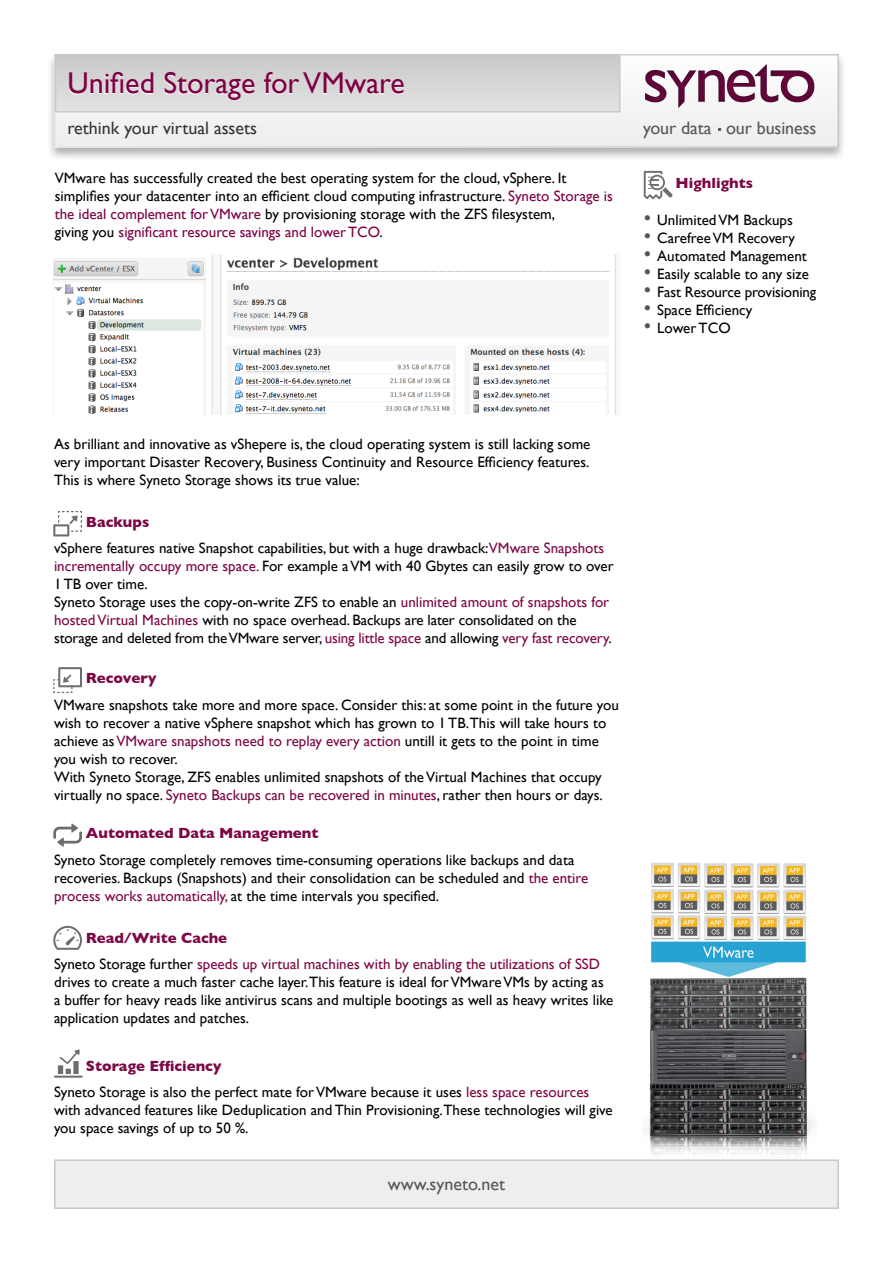
<style>
.page{position:relative;width:893px;height:1263px;background:#fff}
.page>*{position:absolute;margin:0;border:0;box-sizing:border-box;transform-origin:0 0}
.t1{font:30px "Gill Sans";color:#7d0044}
.t2{font:18px "Gill Sans";letter-spacing:-.005em;color:#575757}
.t3{font:18px "Gill Sans";color:#333}
.t4{font:15px/18px "Gill Sans";color:#000}
.t5{font:700 15px "Gill Sans";color:#7d0744}
.s1{color:#7d0044}
.s2{font-size:21px;color:#575757}
.s3{color:#7d0744}
</style>
<div class="page">
<img style="left:648px;top:862px;width:164px;height:293px">
<div style="left:46px;top:52px;width:801px;height:110px;background:#6f7072;opacity:.56"></div>
<div style="left:55px;top:55px;width:783px;height:92px;background:#f1f1f1"></div>
<div style="left:54px;top:54px;width:785px;height:94px;border:2px solid #fff"></div>
<div style="left:642px;top:63px;width:177px;height:47px;background:#7f8185;opacity:.95"></div>
<svg style="left:717px;top:127px;width:5px;height:5px"></svg>
<div style="left:56px;top:55px;width:564px;height:57px;background:linear-gradient(to right,#d3d3d3,#d5d5d5)"></div>
<div style="left:55px;top:54px;width:565px;height:58px;border:2px solid #c8c8c8"></div>
<div style="left:55px;top:1160px;width:783px;height:48px;background:#eee"></div>
<div style="left:54px;top:1159px;width:785px;height:50px;border:2px solid #c8c8c8"></div>
<svg style="left:69px;top:73px;width:335px;height:27px;fill:#dbdbdb"></svg>
<svg style="left:53px;top:511px;width:29px;height:25px"></svg>
<svg style="left:53px;top:667px;width:29px;height:26px"></svg>
<svg style="left:53px;top:823px;width:29px;height:24px"></svg>
<svg style="left:53px;top:926px;width:29px;height:24px"></svg>
<hr style="left:54px;top:1076px;width:29px;height:2px;background:#6c6d70">
<div style="left:58px;top:1065px;width:5px;height:9px;background:#6c6d70"></div>
<svg style="left:60px;top:1049px;width:20px;height:25px"></svg>
<img style="left:53px;top:255px;width:563px;height:160px">
<svg style="left:644px;top:171px;width:29px;height:28px"></svg>
<p class="t1" style="left:68px;top:66px;width:339px">Unified Storage for VMware</p>
<p class="t3" style="left:68px;top:117px;width:191px">rethink your virtual assets</p>
<p class="t4" style="left:55px;top:168px;width:560px">VMware has successfully created the best operating system for the cloud, vSphere. It simplifies your datacenter into an efficient cloud computing infrastructure. <span class="s1">Syneto Storage is the ideal complement for VMware</span> by provisioning storage with the ZFS filesystem,<br>giving you <span class="s1">significant resource savings and lower TCO</span>.</p>
<p class="t2" style="left:643px;top:117px;width:175px">your data our business</p>
<p class="t5" style="left:676px;top:174px;width:79px">Highlights</p>
<p class="t4" style="left:644px;top:211px;width:151px"><span class="s2">•</span> Unlimited VM Backups</p>
<p class="t4" style="left:644px;top:229px;width:153px"><span class="s2">•</span> Carefree VM Recovery</p>
<p class="t4" style="left:644px;top:247px;width:165px"><span class="s2">•</span> Automated Management</p>
<p class="t4" style="left:644px;top:265px;width:167px"><span class="s2">•</span> Easily scalable to any size</p>
<p class="t4" style="left:644px;top:283px;width:174px"><span class="s2">•</span> Fast Resource provisioning</p>
<p class="t4" style="left:644px;top:301px;width:110px"><span class="s2">•</span> Space Efficiency</p>
<p class="t4" style="left:644px;top:319px;width:88px"><span class="s2">•</span> Lower TCO</p>
<p class="t4" style="left:54px;top:435px;width:538px;text-align:justify">As brilliant and innovative as vShepere is, the cloud operating system is still lacking some very important Disaster Recovery, Business Continuity and Resource Efficiency features.<br>This is where Syneto Storage shows its true value:</p>
<p class="t5" style="left:86px;top:513px;width:65px">Backups</p>
<p class="t4" style="left:54px;top:539px;width:561px">vSphere features native Snapshot capabilities, but with a huge drawback:<span class="s3">VMware Snapshots incrementally occupy more space.</span> For example a VM with 40 Gbytes can easily grow to over<br>1 TB over time.</p>
<p class="t4" style="left:54px;top:593px;width:559px">Syneto Storage uses the copy-on-write ZFS to enable an <span class="s3">unlimited amount of snapshots for hosted Virtual Machines</span> with no space overhead. Backups are later consolidated on the storage and deleted from the VMware server, <span class="s3">using little space</span> and allowing <span class="s3">very fast recovery</span>.</p>
<p class="t5" style="left:86px;top:669px;width:72px">Recovery</p>
<p class="t4" style="left:54px;top:695px;width:566px">VMware snapshots take more and more space. Consider this: at some point in the future you wish to recover a native vSphere snapshot which has grown to 1 TB.This will take hours to achieve as <span class="s3">VMware snapshots need to replay every action</span> untill it gets to the point in time you wish to recover.</p>
<p class="t4" style="left:54px;top:767px;width:550px">With Syneto Storage, ZFS enables unlimited snapshots of the Virtual Machines that occupy virtually no space. <span class="s3">Syneto Backups can be recovered in minutes</span>, rather then hours or days.</p>
<p class="t5" style="left:86px;top:824px;width:234px">Automated Data Management</p>
<p class="t4" style="left:54px;top:850px;width:536px">Syneto Storage completely removes time-consuming operations like backups and data recoveries. Backups (Snapshots) and their consolidation can be scheduled and <span class="s1">the entire </span><span class="s3">process works automatically,</span> at the time intervals you specified.</p>
<p class="t5" style="left:86px;top:929px;width:143px">Read/Write Cache</p>
<p class="t4" style="left:54px;top:955px;width:561px">Syneto Storage further <span class="s3">speeds up virtual machines with by enabling the utilizations of SSD </span>drives to create a much faster cache layer.This feature is ideal for VMware VMs by acting as a buffer for heavy reads like antivirus scans and multiple bootings as well as heavy writes like application updates and patches.</p>
<p class="t5" style="left:86px;top:1057px;width:137px">Storage Efficiency</p>
<p class="t4" style="left:54px;top:1083px;width:560px">Syneto Storage is also the perfect mate for VMware because it uses <span class="s3">less space resources </span>with advanced features like Deduplication and Thin Provisioning.These technologies will give you space savings of up to 50 %.</p>
<p class="t2" style="left:388px;top:1174px;width:119px">www.syneto.net</p>
</div>
